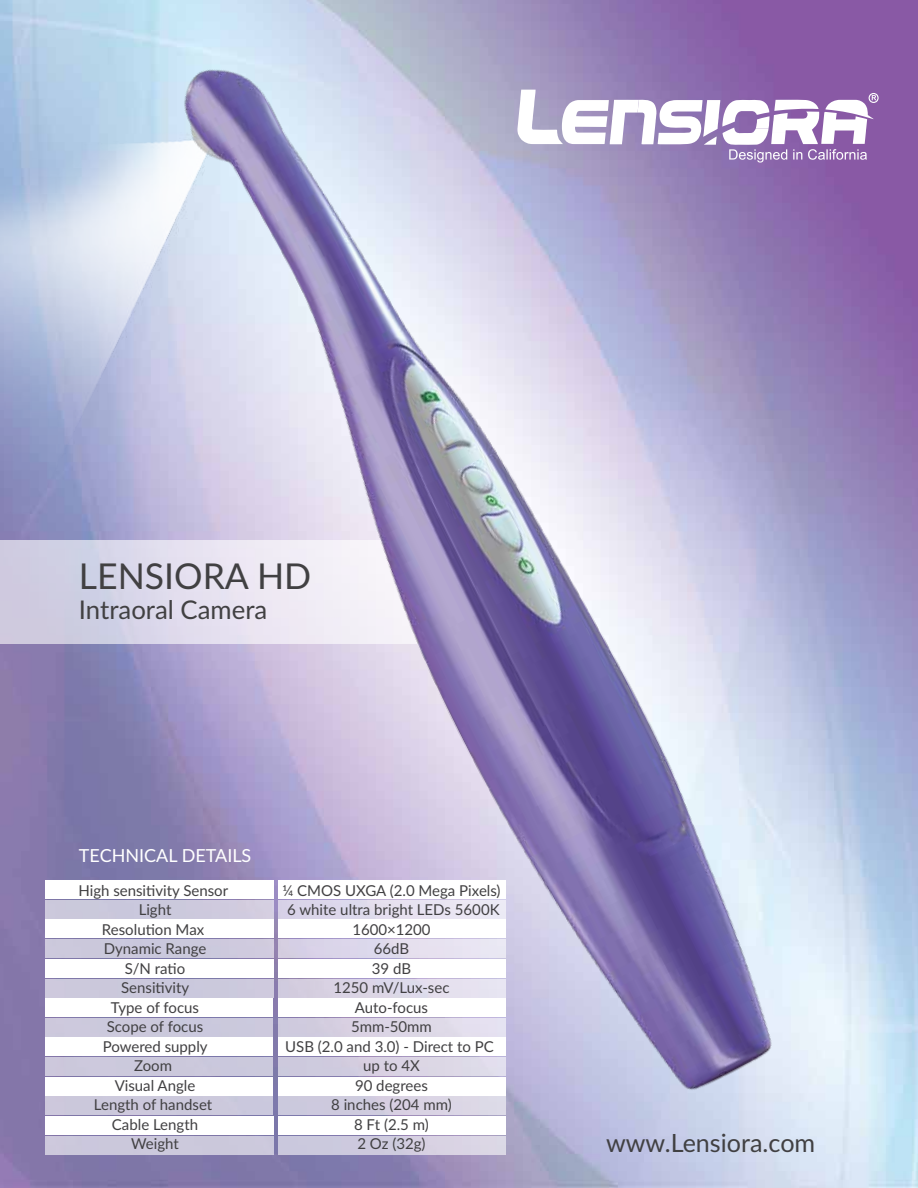
<style>
.page{position:relative;width:918px;height:1188px;background:#fff}
.page>*{position:absolute;margin:0;border:0;box-sizing:border-box;transform-origin:0 0}
.t1{font:35.55px "Lato";color:#414042}
.t2{font:25.8px "Lato";color:#414042}
.t3{font:25.2px "Lato";color:#414042}
.t4{font:18px "Lato";color:#fff}
.t5{font:15px/19.5px "Lato";color:#414042;text-align:center}
</style>
<div class="page">
<img style="left:0;top:0;width:918px;height:1188px">
<div style="left:45px;top:959px;width:228px;height:18px;background:#fff"></div>
<div style="left:45px;top:920px;width:228px;height:18px;background:#fff"></div>
<div style="left:45px;top:880px;width:228px;height:19px;background:#fff"></div>
<div style="left:45px;top:1077px;width:228px;height:18px;background:#fff"></div>
<div style="left:45px;top:1116px;width:228px;height:19px;background:#fff"></div>
<div style="left:45px;top:1038px;width:228px;height:18px;background:#fff"></div>
<div style="left:45px;top:999px;width:228px;height:18px;background:#fff"></div>
<div style="left:45px;top:979px;width:228px;height:18px;background:#ccc9dc"></div>
<div style="left:45px;top:940px;width:228px;height:18px;background:#cbc9db"></div>
<div style="left:45px;top:900px;width:228px;height:18px;background:#cac8db"></div>
<div style="left:45px;top:1097px;width:228px;height:18px;background:#cbc8db"></div>
<div style="left:45px;top:1136px;width:228px;height:18px;background:#cbc8dc"></div>
<div style="left:45px;top:1057px;width:228px;height:19px;background:#cdc9dc"></div>
<div style="left:45px;top:1018px;width:228px;height:18px;background:#ccc9dc"></div>
<div style="left:278px;top:1136px;width:228px;height:18px;background:linear-gradient(to right,#c7c5db,#ddd7e5)"></div>
<div style="left:0;top:540px;width:444px;height:103px;background:#cecce0"></div>
<img style="left:0;top:116px;width:128px;height:476px">
<img style="left:128px;top:0;width:707px;height:1141px">
<svg style="left:517px;top:90px;width:362px;height:73px"></svg>
<h1 class="t1" style="left:79px;top:551px;width:234px">LENSIORA HD</h1>
<h2 class="t2" style="left:79px;top:592px;width:190px">Intraoral Camera</h2>
<p class="t4" style="left:79px;top:843px;width:174px">TECHNICAL DETAILS</p>
<p class="t5" style="left:78px;top:880px;width:151px">High sensitivity Sensor<br>Light<br>Resolution Max<br>Dynamic Range<br>S/N ratio<br>Sensitivity<br>Type of focus<br>Scope of focus<br>Powered supply<br>Zoom<br>Visual Angle<br>Length of handset<br>Cable Length<br>Weight</p>
<p class="t5" style="left:282px;top:880px;width:220px">¼ CMOS UXGA (2.0 Mega Pixels)<br>6 white ultra bright LEDs 5600K<br>1600×1200<br>66dB<br>39 dB<br>1250 mV/Lux-sec<br>Auto-focus<br>5mm-50mm<br>USB (2.0 and 3.0) - Direct to PC up to 4X<br>90 degrees<br>8 inches (204 mm)<br>8 Ft (2.5 m)<br>2 Oz (32g)</p>
<h3 class="t3" style="left:606px;top:1124px;width:211px">www.Lensiora.com</h3>
</div>
